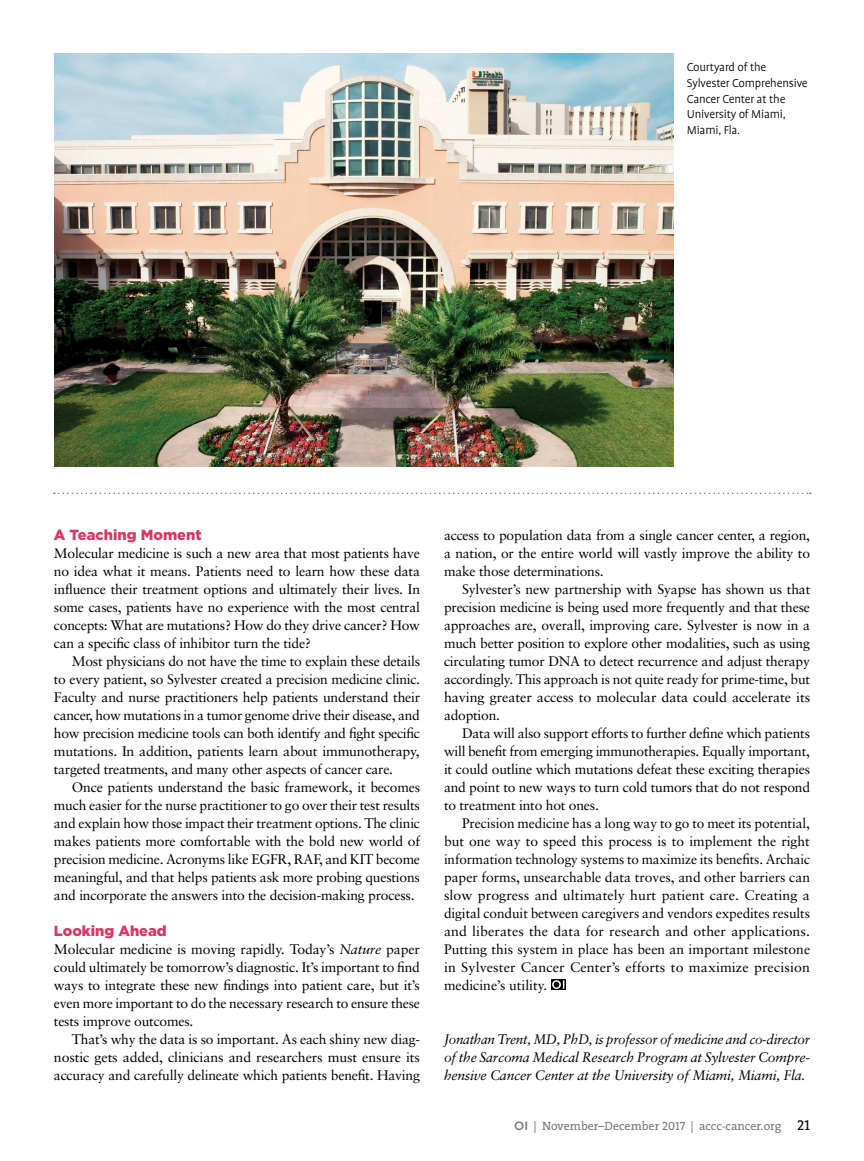
<style>
.page{position:relative;width:864px;height:1161px;background:#fff}
.page>*{position:absolute;margin:0;border:0;box-sizing:border-box;transform-origin:0 0}
.t1{font:900 14.7px "Gotham HTF";color:#d83864}
.t2{font:13.8px/18px "Sabon";letter-spacing:-.015em;color:#000;text-align:justify}
.t3{font:italic 13.8px/18px "Sabon";letter-spacing:-.015em;color:#000;text-align:justify}
.t4{font:300 13.2px/15.8px "Profile";letter-spacing:-.015em;color:#000}
.t5{font:12px "The Serif";color:#77787b}
.s1{font-style:italic}
.s2{font-family:"Gotham HTF";font-weight:500}
.s3{font-family:"The Serif Caps"}
.s4{font-family:"The Serif Caps";font-size:14.25px;color:#000}
</style>
<div class="page">
<svg style="left:551px;top:979px;width:15px;height:11px"></svg>
<svg style="left:552px;top:980px;width:12px;height:9px"></svg>
<img style="left:54px;top:54px;width:619px;height:413px">
<svg style="left:54px;top:493px;width:757px;height:1px"></svg>
<p class="t4" style="left:687px;top:59px;width:122px">Courtyard of the<br>Sylvester Comprehensive<br>Cancer Center at the<br>University of Miami,<br>Miami, Fla.</p>
<p class="t1" style="left:54px;top:526px;width:149px">A Teaching Moment</p>
<p class="t2" style="left:54px;top:544px;width:368px">Molecular medicine is such a new area that most patients have no idea what it means. Patients need to learn how these data influence their treatment options and ultimately their lives. In some cases, patients have no experience with the most central concepts: What are mutations? How do they drive cancer? How can a specific class of inhibitor turn the tide?</p>
<p class="t2" style="left:54px;top:652px;width:368px;text-indent:18px">Most physicians do not have the time to explain these details to every patient, so Sylvester created a precision medicine clinic.<br>Faculty and nurse practitioners help patients understand their cancer, how mutations in a tumor genome drive their disease, and how precision medicine tools can both identify and fight specific mutations. In addition, patients learn about immunotherapy, targeted treatments, and many other aspects of cancer care.</p>
<p class="t2" style="left:54px;top:778px;width:368px;text-indent:18px">Once patients understand the basic framework, it becomes much easier for the nurse practitioner to go over their test results and explain how those impact their treatment options. The clinic makes patients more comfortable with the bold new world of precision medicine. Acronyms like EGFR, RAF, and KIT become meaningful, and that helps patients ask more probing questions and incorporate the answers into the decision-making process.</p>
<p class="t1" style="left:54px;top:922px;width:114px">Looking Ahead</p>
<p class="t2" style="left:54px;top:940px;width:368px">Molecular medicine is moving rapidly. Today’s <span class="s1">Nature</span> paper could ultimately be tomorrow’s diagnostic. It’s important to find ways to integrate these new findings into patient care, but it’s even more important to do the necessary research to ensure these tests improve outcomes.</p>
<p class="t2" style="left:54px;top:1030px;width:368px;text-indent:18px">That’s why the data is so important. As each shiny new diag&shy;nostic gets added, clinicians and researchers must ensure its accuracy and carefully delineate which patients benefit. Having</p>
<p class="t2" style="left:444px;top:526px;width:368px">access to population data from a single cancer center, a region, a nation, or the entire world will vastly improve the ability to make those determinations.</p>
<p class="t2" style="left:444px;top:580px;width:368px;text-indent:18px">Sylvester’s new partnership with Syapse has shown us that precision medicine is being used more frequently and that these approaches are, overall, improving care. Sylvester is now in a much better position to explore other modalities, such as using circulating tumor DNA to detect recurrence and adjust therapy accordingly. This approach is not quite ready for prime-time, but having greater access to molecular data could accelerate its adoption.</p>
<p class="t2" style="left:444px;top:724px;width:368px;text-indent:18px">Data will also support efforts to further define which patients will benefit from emerging immunotherapies. Equally important, it could outline which mutations defeat these exciting therapies and point to new ways to turn cold tumors that do not respond to treatment into hot ones.</p>
<p class="t2" style="left:444px;top:814px;width:368px;text-indent:18px">Precision medicine has a long way to go to meet its potential, but one way to speed this process is to implement the right information technology systems to maximize its benefits. Archaic paper forms, unsearchable data troves, and other barriers can slow progress and ultimately hurt patient care. Creating a digital conduit between caregivers and vendors expedites results and liberates the data for research and other applications.<br>Putting this system in place has been an important milestone in Sylvester Cancer Center’s efforts to maximize precision medicine’s utility.</p>
<p class="t3" style="left:444px;top:1030px;width:368px">Jonathan Trent, MD, PhD, is professor of medicine and co-director of the Sarcoma Medical Research Program at Sylvester Compre&shy;hensive Cancer Center at the University of Miami, Miami, Fla.</p>
<p class="t5" style="left:514px;top:1116px;width:297px"><span class="s2">OI</span> | November–December <span class="s3">2017</span> | accc-cancer.org <span class="s4">21</span></p>
</div>
